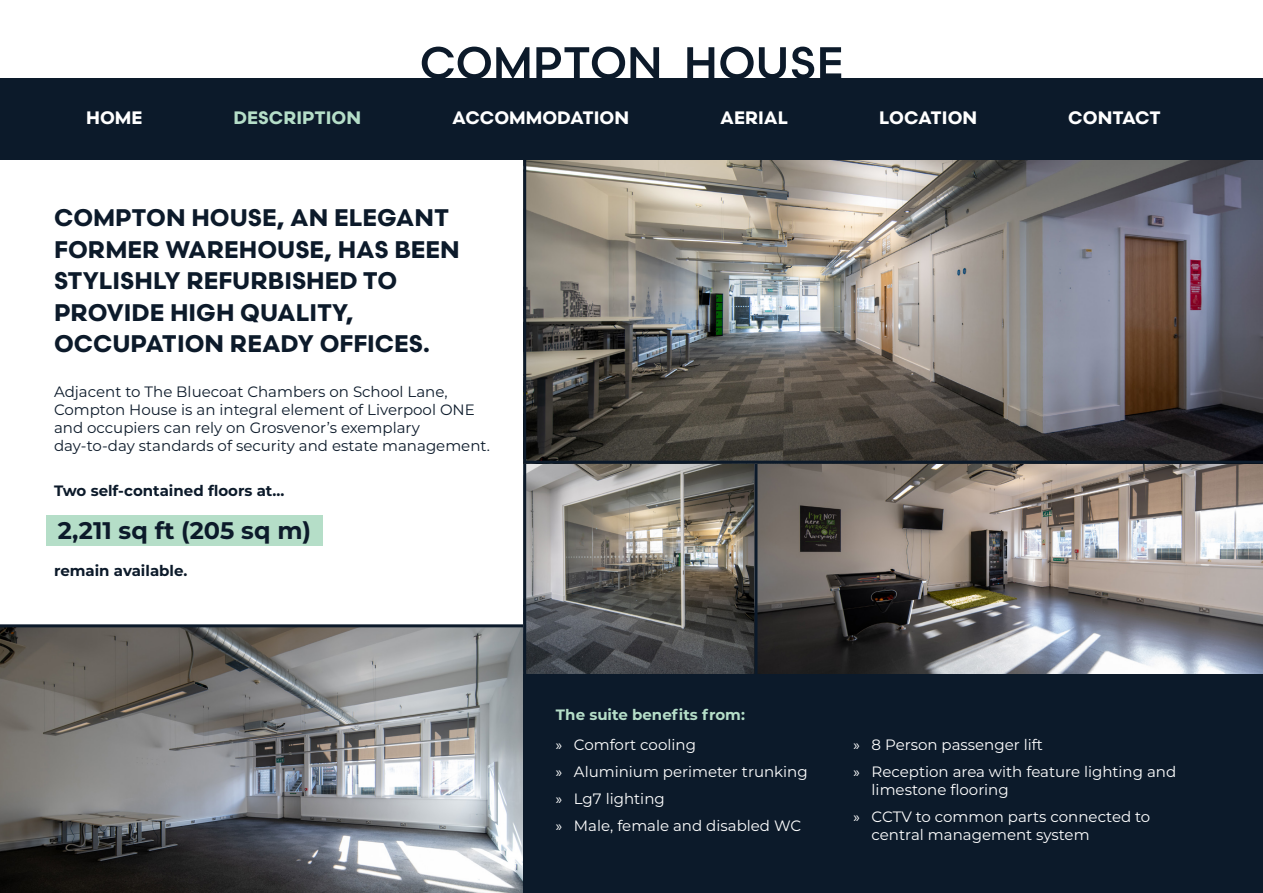
<style>
.page{position:relative;width:1263px;height:893px;background:#fff}
.page>*{position:absolute;margin:0;border:0;box-sizing:border-box;transform-origin:0 0}
.t1{font:700 24px/31.5px "Scandia";color:#0c1a2a}
.t2{font:700 24px "Montserrat";color:#0c1a2a}
.t3{font:700 18px "Scandia";color:#fff}
.t4{font:700 18px "Scandia";color:#b5dec8}
.t5{font:15px/18px "Montserrat";color:#fff}
.t6{font:15px/18px "Montserrat";color:#0c1a2a}
.t7{font:700 15px "Montserrat";color:#0c1a2a}
.t8{font:700 15px "Montserrat";color:#b5dec8}
.s1{font-family:"Myriad Pro"}
</style>
<div class="page">
<svg style="left:0;top:624px;width:523px;height:269px;background:#7d7d7f"></svg>
<img style="left:527px;top:464px;width:227px;height:210px">
<img style="left:754px;top:464px;width:509px;height:210px">
<img style="left:523px;top:160px;width:740px;height:304px">
<div style="left:0;top:78px;width:1263px;height:82px;background:#0c1a2a"></div>
<div style="left:46px;top:515px;width:276px;height:31px;background:#b5dec8"></div>
<svg style="left:422px;top:47px;width:107px;height:31px"></svg>
<svg style="left:536px;top:47px;width:123px;height:31px"></svg>
<svg style="left:687px;top:47px;width:27px;height:31px"></svg>
<svg style="left:720px;top:47px;width:66px;height:31px"></svg>
<svg style="left:792px;top:47px;width:22px;height:31px"></svg>
<svg style="left:820px;top:47px;width:21px;height:31px"></svg>
<div style="left:523px;top:674px;width:740px;height:219px;background:#0c1a2a"></div>
<p class="t3" style="left:86px;top:107px;width:58px">HOME</p>
<p class="t3" style="left:452px;top:107px;width:178px">ACCOMMODATION</p>
<p class="t3" style="left:720px;top:107px;width:70px">AERIAL</p>
<p class="t3" style="left:879px;top:107px;width:99px">LOCATION</p>
<p class="t3" style="left:1068px;top:107px;width:94px">CONTACT</p>
<p class="t4" style="left:234px;top:107px;width:129px">DESCRIPTION</p>
<p class="t1" style="left:54px;top:202px;width:407px">COMPTON HOUSE, AN ELEGANT<br>FORMER WAREHOUSE, HAS BEEN<br>STYLISHLY REFURBISHED TO<br>PROVIDE HIGH QUALITY,<br>OCCUPATION READY OFFICES.</p>
<p class="t6" style="left:54px;top:382px;width:437px">Adjacent to The Bluecoat Chambers on School Lane, Compton House is an integral element of Liverpool ONE and occupiers can rely on Grosvenor’s exemplary day-to-day standards of security and estate management.</p>
<p class="t7" style="left:54px;top:480px;width:232px">Two self-contained floors at...</p>
<p class="t2" style="left:58px;top:513px;width:255px">2,211 sq ft (205 sq m)</p>
<p class="t7" style="left:54px;top:560px;width:135px">remain available.</p>
<p class="t8" style="left:556px;top:704px;width:191px">The suite benefits from:</p>
<p class="t5" style="left:556px;top:735px;width:142px"><span class="s1">»</span> Comfort cooling</p>
<p class="t5" style="left:556px;top:762px;width:253px"><span class="s1">»</span> Aluminium perimeter trunking</p>
<p class="t5" style="left:556px;top:789px;width:110px"><span class="s1">»</span> Lg7 lighting</p>
<p class="t5" style="left:556px;top:816px;width:247px"><span class="s1">»</span> Male, female and disabled WC</p>
<p class="t5" style="left:854px;top:735px;width:191px"><span class="s1">»</span> 8 Person passenger lift</p>
<p class="t5" style="left:872px;top:762px;width:306px;text-indent:-18px"><span class="s1">»</span> Reception area with feature lighting and limestone flooring</p>
<p class="t5" style="left:872px;top:807px;width:280px;text-indent:-18px"><span class="s1">»</span> CCTV to common parts connected to central management system</p>
</div>
